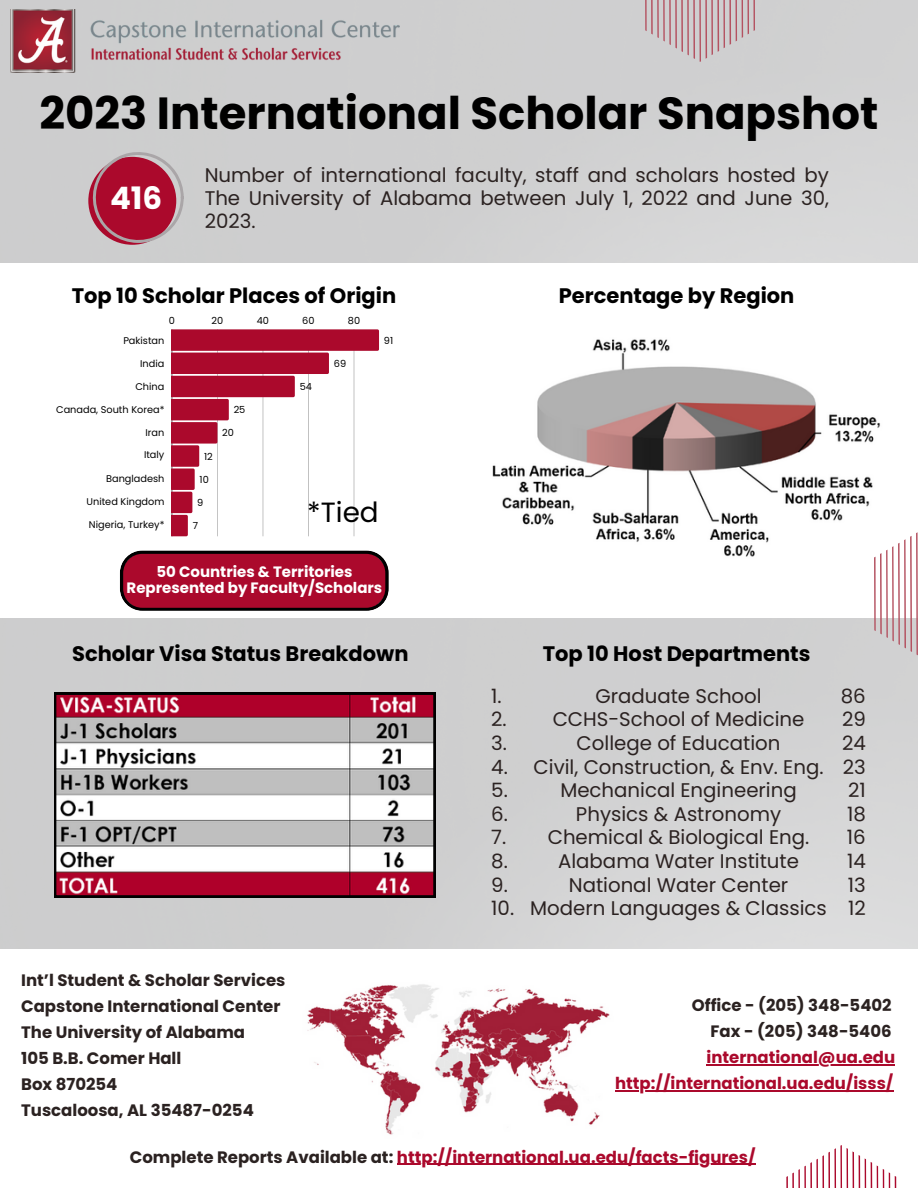
<style>
.page{position:relative;width:918px;height:1188px;background:#fff}
.page>*{position:absolute;margin:0;border:0;box-sizing:border-box;transform-origin:0 0}
.t1{font:700 45px "Poppins";color:#000}
.t2{font:700 30.9px "Poppins";color:#fff}
.t3{font:27.75px "Poppins";color:#000}
.t4{font:700 21px "Poppins";color:#000}
.t5{font:19.8px/23.2px "Poppins";color:#2b2221;text-align:justify}
.t6{font:700 16.5px "Poppins";color:#2b2221}
.t7{font:700 16.5px/25.8px "Poppins";color:#ab092c;text-align:right}
.t8{font:700 15px/15.8px "Poppins";color:#fff;text-align:center}
.t9{font:9.75px "Poppins";color:#000}
.s1{color:#2b2221}
</style>
<div class="page">
<div style="left:0;top:0;width:918px;height:263px;background:#cfcfd0"></div>
<svg style="left:645px;top:0;width:110px;height:62px;background:#c9b8bb"></svg>
<svg style="left:786px;top:1145px;width:110px;height:43px"></svg>
<img style="left:0;top:619px;width:918px;height:329px">
<svg style="left:172px;top:329px;width:207px;height:207px"></svg>
<img style="left:307px;top:984px;width:309px;height:151px">
<svg style="left:93px;top:152px;width:91px;height:91px;background:#b2465e"></svg>
<svg style="left:120px;top:550px;width:269px;height:61px;background:#9b1230"></svg>
<img style="left:11px;top:9px;width:389px;height:63px">
<img style="left:492px;top:339px;width:388px;height:218px">
<svg style="left:874px;top:526px;width:44px;height:136px"></svg>
<svg style="left:54px;top:693px;width:381px;height:204px"></svg>
<hr style="left:707px;top:1064px;width:188px;height:1px;background:#ab092c">
<hr style="left:615px;top:1090px;width:278px;height:1px;background:#ab092c">
<hr style="left:397px;top:1164px;width:359px;height:1px;background:#ab092c">
<p class="t1" style="left:39px;top:81px;width:841px">2023 International Scholar Snapshot</p>
<p class="t5" style="left:205px;top:163px;width:626px">Number of international faculty, staff and scholars hosted by The University of Alabama between July 1, 2022 and June 30, 2023.</p>
<p class="t2" style="left:110px;top:177px;width:54px">416</p>
<p class="t4" style="left:72px;top:281px;width:326px">Top 10 Scholar Places of Origin</p>
<p class="t9" style="left:169px;top:314px;width:8px">0</p>
<p class="t9" style="left:212px;top:314px;width:13px">20</p>
<p class="t9" style="left:257px;top:314px;width:14px">40</p>
<p class="t9" style="left:302px;top:314px;width:14px">60</p>
<p class="t9" style="left:348px;top:314px;width:14px">80</p>
<p class="t9" style="left:123px;top:333px;width:43px">Pakistan</p>
<p class="t9" style="left:384px;top:333px;width:11px">91</p>
<p class="t9" style="left:140px;top:357px;width:26px">India</p>
<p class="t9" style="left:334px;top:357px;width:14px">69</p>
<p class="t9" style="left:135px;top:380px;width:30px">China</p>
<p class="t9" style="left:300px;top:380px;width:14px">54</p>
<p class="t9" style="left:56px;top:402px;width:110px">Canada, South Korea*</p>
<p class="t9" style="left:234px;top:403px;width:13px">25</p>
<p class="t9" style="left:146px;top:426px;width:20px">Iran</p>
<p class="t9" style="left:222px;top:426px;width:13px">20</p>
<p class="t9" style="left:144px;top:448px;width:22px">Italy</p>
<p class="t9" style="left:204px;top:449px;width:10px">12</p>
<p class="t9" style="left:106px;top:471px;width:60px">Bangladesh</p>
<p class="t9" style="left:200px;top:473px;width:11px">10</p>
<p class="t9" style="left:87px;top:495px;width:79px">United Kingdom</p>
<p class="t9" style="left:197px;top:496px;width:8px">9</p>
<p class="t9" style="left:89px;top:518px;width:77px">Nigeria, Turkey*</p>
<p class="t9" style="left:193px;top:519px;width:7px">7</p>
<p class="t3" style="left:307px;top:493px;width:73px">*Tied</p>
<p class="t8" style="left:127px;top:564px;width:257px">50 Countries &amp; Territories<br>Represented by Faculty/Scholars</p>
<p class="t4" style="left:559px;top:281px;width:237px">Percentage by Region</p>
<p class="t4" style="left:72px;top:639px;width:338px">Scholar Visa Status Breakdown</p>
<p class="t4" style="left:543px;top:639px;width:269px">Top 10 Host Departments</p>
<p class="t5" style="left:491px;top:684px;width:12px">1.</p>
<p class="t5" style="left:491px;top:708px;width:17px">2.</p>
<p class="t5" style="left:491px;top:731px;width:17px">3.</p>
<p class="t5" style="left:491px;top:755px;width:18px">4.</p>
<p class="t5" style="left:491px;top:779px;width:18px">5.</p>
<p class="t5" style="left:491px;top:802px;width:18px">6.</p>
<p class="t5" style="left:491px;top:826px;width:16px">7.</p>
<p class="t5" style="left:491px;top:850px;width:18px">8.</p>
<p class="t5" style="left:491px;top:873px;width:18px">9.</p>
<p class="t5" style="left:491px;top:897px;width:24px">10.</p>
<p class="t5" style="left:595px;top:684px;width:168px">Graduate School</p>
<p class="t5" style="left:553px;top:708px;width:253px">CCHS-School of Medicine</p>
<p class="t5" style="left:577px;top:731px;width:205px">College of Education</p>
<p class="t5" style="left:534px;top:755px;width:291px">Civil, Construction, &amp; Env. Eng.</p>
<p class="t5" style="left:560px;top:779px;width:238px">Mechanical Engineering</p>
<p class="t5" style="left:576px;top:802px;width:207px">Physics &amp; Astronomy</p>
<p class="t5" style="left:548px;top:826px;width:263px">Chemical &amp; Biological Eng.</p>
<p class="t5" style="left:558px;top:850px;width:242px">Alabama Water Institute</p>
<p class="t5" style="left:569px;top:873px;width:221px">National Water Center</p>
<p class="t5" style="left:530px;top:897px;width:298px">Modern Languages &amp; Classics</p>
<p class="t5" style="left:841px;top:684px;width:27px">86</p>
<p class="t5" style="left:842px;top:708px;width:25px">29</p>
<p class="t5" style="left:842px;top:731px;width:25px">24</p>
<p class="t5" style="left:843px;top:755px;width:24px">23</p>
<p class="t5" style="left:848px;top:779px;width:19px">21</p>
<p class="t5" style="left:847px;top:802px;width:20px">18</p>
<p class="t5" style="left:847px;top:826px;width:20px">16</p>
<p class="t5" style="left:847px;top:850px;width:20px">14</p>
<p class="t5" style="left:848px;top:873px;width:19px">13</p>
<p class="t5" style="left:848px;top:897px;width:19px">12</p>
<p class="t6" style="left:21px;top:969px;width:266px">Int’l Student &amp; Scholar Services</p>
<p class="t6" style="left:21px;top:995px;width:261px">Capstone International Center</p>
<p class="t6" style="left:21px;top:1021px;width:226px">The University of Alabama</p>
<p class="t6" style="left:21px;top:1047px;width:162px">105 B.B. Comer Hall</p>
<p class="t6" style="left:21px;top:1072px;width:98px">Box 870254</p>
<p class="t6" style="left:21px;top:1098px;width:234px">Tuscaloosa, AL 35487-0254</p>
<p class="t6" style="left:692px;top:994px;width:201px">Office - (205) 348-5402</p>
<p class="t6" style="left:711px;top:1020px;width:183px">Fax - (205) 348-5406</p>
<p class="t7" style="left:615px;top:1044px;width:282px">international@ua.edu http://international.ua.edu/isss/</p>
<p class="t7" style="left:130px;top:1144px;width:627px"><span class="s1">Complete Reports Available at:</span> http://international.ua.edu/facts-figures/</p>
</div>
